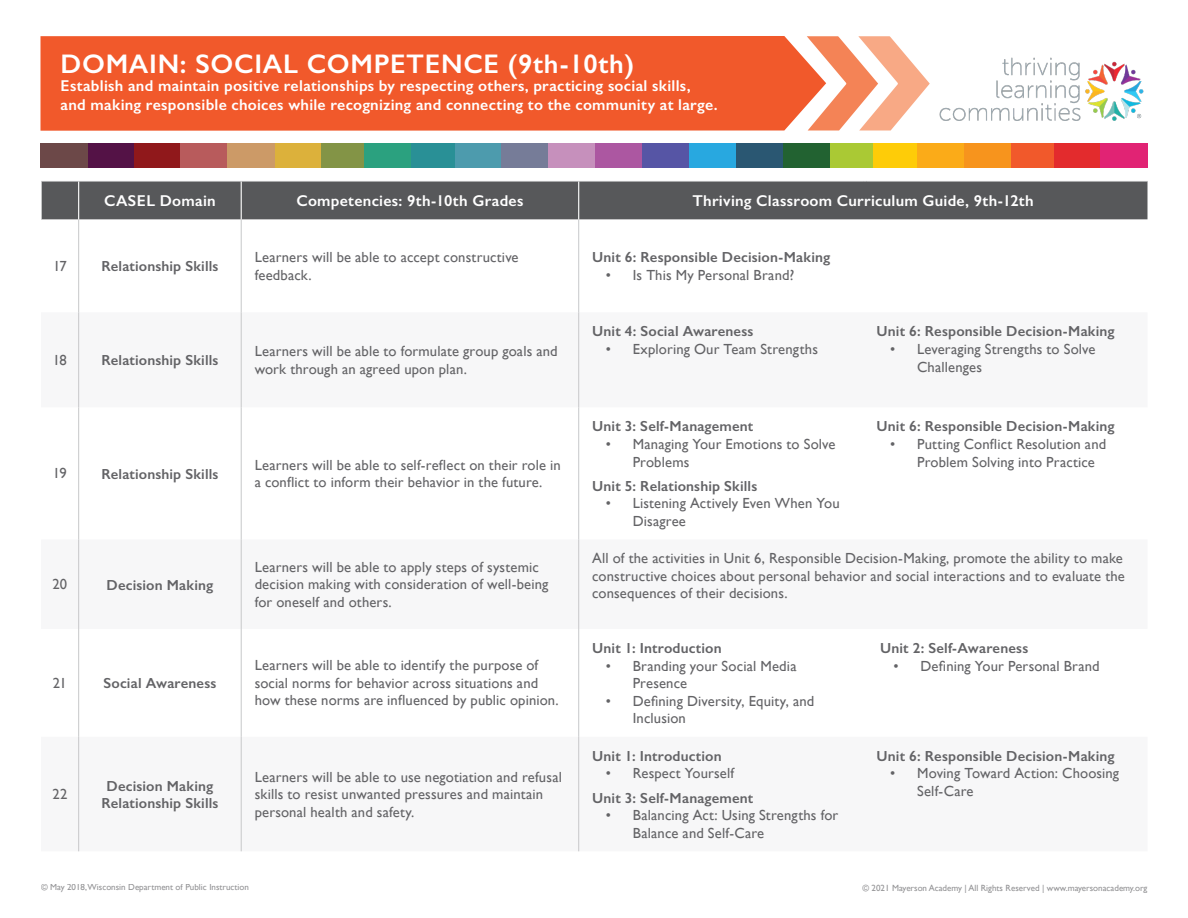
<style>
.page{position:relative;width:1188px;height:918px;background:#fff}
.page>*{position:absolute;margin:0;border:0;box-sizing:border-box;transform-origin:0 0}
.t1{font:600 27px "Gill Sans";letter-spacing:.025em;color:#fff}
.Standard_copy{font:600 15.75px/18.9px "Gill Sans";letter-spacing:.015em;color:#fff}
.Standard_copy-2{font:14.7px/17.5px "Gill Sans";letter-spacing:.01em;color:#636366}
.Standard_copy-3{font:600 14.7px "Gill Sans";letter-spacing:.01em;color:#636366}
.t2{font:9px "Gill Sans";color:#636366}
</style>
<div class="page">
<div style="left:40px;top:36px;width:786px;height:95px;background:#f1592b"></div>
<svg style="left:807px;top:36px;width:123px;height:94px"></svg>
<hr style="left:241px;top:219px;width:1px;height:93px;background:#c7c8ca">
<hr style="left:578px;top:219px;width:1px;height:93px;background:#c7c8ca">
<hr style="left:241px;top:312px;width:1px;height:95px;background:#c7c8ca">
<hr style="left:578px;top:312px;width:1px;height:95px;background:#c7c8ca">
<hr style="left:241px;top:407px;width:1px;height:132px;background:#c7c8ca">
<hr style="left:578px;top:407px;width:1px;height:132px;background:#c7c8ca">
<hr style="left:241px;top:539px;width:1px;height:90px;background:#c7c8ca">
<hr style="left:578px;top:539px;width:1px;height:90px;background:#c7c8ca">
<hr style="left:241px;top:629px;width:1px;height:108px;background:#c7c8ca">
<hr style="left:578px;top:629px;width:1px;height:108px;background:#c7c8ca">
<hr style="left:241px;top:737px;width:1px;height:114px;background:#c7c8ca">
<hr style="left:578px;top:737px;width:1px;height:114px;background:#c7c8ca">
<hr style="left:78px;top:219px;width:1px;height:93px;background:#c7c8ca">
<hr style="left:78px;top:407px;width:1px;height:132px;background:#c7c8ca">
<hr style="left:78px;top:539px;width:1px;height:90px;background:#c7c8ca">
<hr style="left:78px;top:629px;width:1px;height:108px;background:#c7c8ca">
<hr style="left:78px;top:737px;width:1px;height:114px;background:#c7c8ca">
<hr style="left:78px;top:312px;width:1px;height:95px;background:#c7c8ca">
<div style="left:41px;top:181px;width:1107px;height:38px;background:#57585a"></div>
<hr style="left:78px;top:181px;width:1px;height:38px;background:#fff">
<hr style="left:241px;top:181px;width:1px;height:38px;background:#fff">
<hr style="left:578px;top:181px;width:1px;height:38px;background:#fff">
<div style="left:320px;top:143px;width:44px;height:25px;background:#839446"></div>
<div style="left:830px;top:143px;width:43px;height:25px;background:#aac934"></div>
<div style="left:873px;top:143px;width:44px;height:25px;background:#fecc08"></div>
<div style="left:1011px;top:143px;width:43px;height:25px;background:#f1592b"></div>
<div style="left:87px;top:143px;width:48px;height:25px;background:#541246"></div>
<div style="left:963px;top:143px;width:48px;height:25px;background:#f7941d"></div>
<div style="left:642px;top:143px;width:47px;height:25px;background:#5655a5"></div>
<div style="left:548px;top:143px;width:48px;height:25px;background:#c690bc"></div>
<div style="left:596px;top:143px;width:46px;height:25px;background:#ac57a1"></div>
<div style="left:410px;top:143px;width:46px;height:25px;background:#299096"></div>
<div style="left:917px;top:143px;width:46px;height:25px;background:#fbab18"></div>
<div style="left:274px;top:143px;width:46px;height:25px;background:#dcb13b"></div>
<div style="left:135px;top:143px;width:46px;height:25px;background:#90181b"></div>
<div style="left:181px;top:143px;width:46px;height:25px;background:#b85b5c"></div>
<div style="left:455px;top:143px;width:47px;height:25px;background:#4d9bad"></div>
<div style="left:1054px;top:143px;width:46px;height:25px;background:#e32b2d"></div>
<div style="left:227px;top:143px;width:47px;height:25px;background:#cc9a67"></div>
<div style="left:689px;top:143px;width:47px;height:25px;background:#28a8e0"></div>
<div style="left:40px;top:143px;width:48px;height:25px;background:#6c4848"></div>
<div style="left:736px;top:143px;width:47px;height:25px;background:#2a5772"></div>
<div style="left:364px;top:143px;width:46px;height:25px;background:#2ba17f"></div>
<div style="left:783px;top:143px;width:47px;height:25px;background:#226231"></div>
<div style="left:1100px;top:143px;width:48px;height:25px;background:#e12374"></div>
<div style="left:502px;top:143px;width:46px;height:25px;background:#767c98"></div>
<img style="left:939px;top:57px;width:205px;height:64px">
<p class="t1" style="left:61px;top:47px;width:575px">DOMAIN: SOCIAL COMPETENCE (9th-10th)</p>
<p class="Standard_copy" style="left:61px;top:77px;width:658px">Establish and maintain positive relationships by respecting others, practicing social skills, and making responsible choices while recognizing and connecting to the community at large.</p>
<p class="Standard_copy" style="left:104px;top:191px;width:113px">CASEL Domain</p>
<p class="Standard_copy" style="left:296px;top:191px;width:229px">Competencies: 9th-10th Grades</p>
<p class="Standard_copy" style="left:693px;top:191px;width:343px">Thriving Classroom Curriculum Guide, 9th-12th</p>
<p class="Standard_copy-2" style="left:53px;top:257px;width:15px">17</p>
<p class="Standard_copy-3" style="left:101px;top:257px;width:119px">Relationship Skills</p>
<p class="Standard_copy-2" style="left:255px;top:248px;width:265px">Learners will be able to accept constructive feedback.</p>
<p class="Standard_copy-3" style="left:592px;top:249px;width:240px">Unit 6: Responsible Decision-Making</p>
<p class="Standard_copy-2" style="left:606px;top:266px;width:190px">• Is This My Personal Brand?</p>
<p class="Standard_copy-2" style="left:53px;top:351px;width:16px">18</p>
<p class="Standard_copy-3" style="left:101px;top:351px;width:119px">Relationship Skills</p>
<p class="Standard_copy-2" style="left:255px;top:342px;width:304px">Learners will be able to formulate group goals and work through an agreed upon plan.</p>
<p class="Standard_copy-2" style="left:53px;top:465px;width:15px">19</p>
<p class="Standard_copy-3" style="left:101px;top:465px;width:119px">Relationship Skills</p>
<p class="Standard_copy-2" style="left:255px;top:456px;width:308px">Learners will be able to self-reflect on their role in a conflict to inform their behavior in the future.</p>
<p class="Standard_copy-3" style="left:592px;top:323px;width:163px">Unit 4: Social Awareness</p>
<p class="Standard_copy-2" style="left:606px;top:340px;width:214px">• Exploring Our Team Strengths</p>
<p class="Standard_copy-3" style="left:592px;top:418px;width:163px">Unit 3: Self-Management</p>
<p class="Standard_copy-2" style="left:633px;top:435px;width:204px;text-indent:-27px">• Managing Your Emotions to Solve<br>Problems</p>
<p class="Standard_copy-3" style="left:592px;top:477px;width:167px">Unit 5: Relationship Skills</p>
<p class="Standard_copy-2" style="left:633px;top:495px;width:208px;text-indent:-27px">• Listening Actively Even When You<br>Disagree</p>
<p class="Standard_copy-3" style="left:877px;top:323px;width:240px">Unit 6: Responsible Decision-Making</p>
<p class="Standard_copy-2" style="left:917px;top:340px;width:180px;text-indent:-27px">• Leveraging Strengths to Solve<br>Challenges</p>
<p class="Standard_copy-3" style="left:877px;top:418px;width:240px">Unit 6: Responsible Decision-Making</p>
<p class="Standard_copy-2" style="left:917px;top:435px;width:191px;text-indent:-27px">• Putting Conflict Resolution and<br>Problem Solving into Practice</p>
<p class="Standard_copy-2" style="left:52px;top:575px;width:16px">20</p>
<p class="Standard_copy-3" style="left:107px;top:576px;width:108px">Decision Making</p>
<p class="Standard_copy-2" style="left:53px;top:674px;width:15px">21</p>
<p class="Standard_copy-3" style="left:103px;top:674px;width:114px">Social Awareness</p>
<p class="Standard_copy-2" style="left:52px;top:785px;width:16px">22</p>
<p class="Standard_copy-3" style="left:107px;top:777px;width:108px">Decision Making</p>
<p class="Standard_copy-3" style="left:101px;top:794px;width:119px">Relationship Skills</p>
<p class="Standard_copy-2" style="left:255px;top:558px;width:295px">Learners will be able to apply steps of systemic decision making with consideration of well-being for oneself and others.</p>
<p class="Standard_copy-2" style="left:592px;top:549px;width:534px">All of the activities in Unit 6, Responsible Decision-Making, promote the ability to make constructive choices about personal behavior and social interactions and to evaluate the consequences of their decisions.</p>
<p class="Standard_copy-2" style="left:255px;top:656px;width:305px">Learners will be able to identify the purpose of social norms for behavior across situations and how these norms are influenced by public opinion.</p>
<p class="Standard_copy-2" style="left:255px;top:768px;width:309px">Learners will be able to use negotiation and refusal skills to resist unwanted pressures and maintain personal health and safety.</p>
<p class="Standard_copy-3" style="left:592px;top:639px;width:131px">Unit 1: Introduction</p>
<p class="Standard_copy-2" style="left:633px;top:657px;width:165px;text-indent:-27px">• Branding your Social Media<br>Presence</p>
<p class="Standard_copy-2" style="left:633px;top:692px;width:183px;text-indent:-27px">• Defining Diversity, Equity, and<br>Inclusion</p>
<p class="Standard_copy-3" style="left:592px;top:747px;width:131px">Unit 1: Introduction</p>
<p class="Standard_copy-2" style="left:606px;top:765px;width:130px">• Respect Yourself</p>
<p class="Standard_copy-3" style="left:592px;top:789px;width:163px">Unit 3: Self-Management</p>
<p class="Standard_copy-2" style="left:633px;top:806px;width:207px;text-indent:-27px">• Balancing Act: Using Strengths for<br>Balance and Self-Care</p>
<p class="Standard_copy-3" style="left:880px;top:639px;width:150px">Unit 2: Self-Awareness</p>
<p class="Standard_copy-2" style="left:894px;top:657px;width:208px">• Defining Your Personal Brand</p>
<p class="Standard_copy-3" style="left:877px;top:747px;width:240px">Unit 6: Responsible Decision-Making</p>
<p class="Standard_copy-2" style="left:917px;top:765px;width:204px;text-indent:-27px">• Moving Toward Action: Choosing<br>Self-Care</p>
<p class="t2" style="left:41px;top:882px;width:209px">© May 2018,Wisconsin Department of Public Instruction</p>
<p class="t2" style="left:862px;top:882px;width:287px">© 2021 Mayerson Academy | All Rights Reserved | www.mayersonacademy.org</p>
</div>
